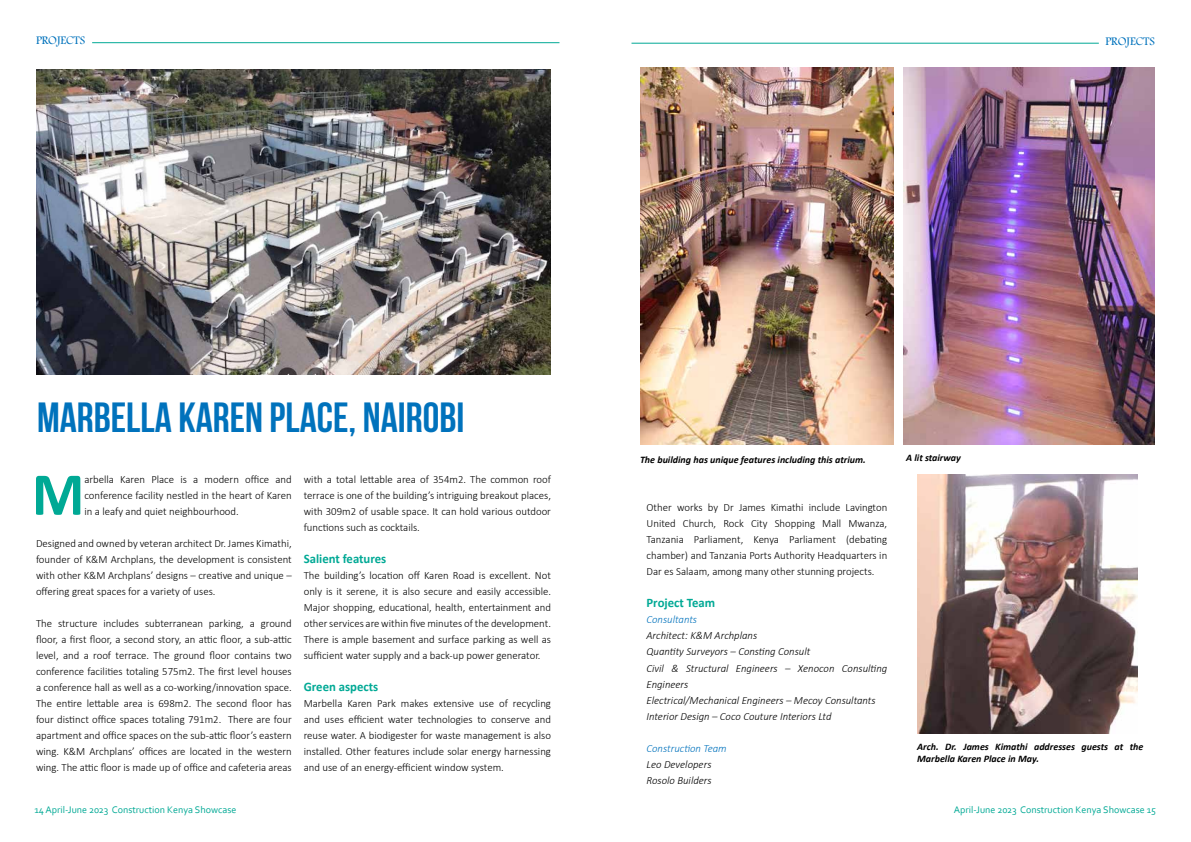
<style>
.page{position:relative;width:1191px;height:842px;background:#fff}
.page>*{position:absolute;margin:0;border:0;box-sizing:border-box;transform-origin:0 0}
.t1{font:700 61.4px "Calibri";color:#00a995}
.t2{font:700 42px "Bebas Neue";color:#0072bc}
.t3{font:700 13px "Calibri";color:#00a995}
.t4{font:12px "Footlight MT Light";color:#0072bc}
.t5{font:300 11px/16px "Calibri";color:#000;text-align:justify}
.t6{font:italic 300 11px/16px "Calibri";color:#000}
.t7{font:italic 300 11px "Calibri";color:#0072bc}
.t8{font:italic 700 10px/12px "Calibri";color:#000}
.t9{font:10px "Corbel";color:#00a995}
</style>
<div class="page">
<hr style="left:92px;top:42px;width:467px;height:1px;background:#00a995">
<hr style="left:631px;top:43px;width:467px;height:1px;background:#00a995">
<img style="left:640px;top:67px;width:253px;height:378px">
<img style="left:903px;top:67px;width:252px;height:378px">
<img style="left:36px;top:69px;width:515px;height:305px">
<img style="left:917px;top:474px;width:220px;height:260px">
<p class="t4" style="left:36px;top:33px;width:51px">PROJECTS</p>
<p class="t4" style="left:1105px;top:34px;width:51px">PROJECTS</p>
<h2 class="t2" style="left:37px;top:395px;width:429px">MARBELLA KAREN PLACE, NAIROBI</h2>
<h1 class="t1" style="left:32px;top:451px;width:54px">M</h1>
<p class="t5" style="left:84px;top:471px;width:209px">arbella Karen Place is a modern office and conference facility nestled in the heart of Karen in a leafy and quiet neighbourhood.</p>
<p class="t5" style="left:36px;top:535px;width:257px">Designed and owned by veteran architect Dr. James Kimathi, founder of K&amp;M Archplans, the development is consistent with other K&amp;M Archplans’ designs – creative and unique – offering great spaces for a variety of uses.</p>
<p class="t5" style="left:36px;top:615px;width:257px">The structure includes subterranean parking, a ground floor, a first floor, a second story, an attic floor, a sub-attic level, and a roof terrace. The ground floor contains two conference facilities totaling 575m2. The first level houses a conference hall as well as a co-working/innovation space.<br>The entire lettable area is 698m2. The second floor has four distinct office spaces totaling 791m2. There are four apartment and office spaces on the sub-attic floor’s eastern wing. K&amp;M Archplans’ offices are located in the western wing. The attic floor is made up of office and cafeteria areas</p>
<p class="t5" style="left:304px;top:471px;width:249px">with a total lettable area of 354m2. The common roof terrace is one of the building’s intriguing breakout places, with 309m2 of usable space. It can hold various outdoor functions such as cocktails.</p>
<p class="t3" style="left:304px;top:549px;width:84px">Salient features</p>
<p class="t5" style="left:304px;top:567px;width:249px">The building’s location off Karen Road is excellent. Not only is it serene, it is also secure and easily accessible.<br>Major shopping, educational, health, entertainment and other services are within five minutes of the development.<br>There is ample basement and surface parking as well as sufficient water supply and a back-up power generator.</p>
<p class="t3" style="left:304px;top:677px;width:76px">Green aspects</p>
<p class="t5" style="left:304px;top:695px;width:249px">Marbella Karen Park makes extensive use of recycling and uses efficient water technologies to conserve and reuse water. A biodigester for waste management is also installed. Other features include solar energy harnessing and use of an energy-efficient window system.</p>
<p class="t9" style="left:34px;top:804px;width:203px">14 April-June 2023 Construction Kenya Showcase</p>
<p class="t8" style="left:640px;top:453px;width:227px">The building has unique features including this atrium.</p>
<p class="t8" style="left:906px;top:452px;width:56px">A lit stairway</p>
<p class="t5" style="left:646px;top:500px;width:242px">Other works by Dr James Kimathi include Lavington United Church, Rock City Shopping Mall Mwanza, Tanzania Parliament, Kenya Parliament (debating chamber) and Tanzania Ports Authority Headquarters in Dar es Salaam, among many other stunning projects.</p>
<p class="t3" style="left:646px;top:594px;width:70px">Project Team</p>
<p class="t7" style="left:646px;top:613px;width:52px">Consultants</p>
<p class="t6" style="left:646px;top:628px;width:242px">Architect: K&amp;M Archplans<br>Quantity Surveyors – Consting Consult<br>Civil &amp; Structural Engineers – Xenocon Consulting Engineers<br>Electrical/Mechanical Engineers – Mecoy Consultants Interior Design – Coco Couture Interiors Ltd</p>
<p class="t7" style="left:646px;top:741px;width:82px">Construction Team</p>
<p class="t6" style="left:646px;top:756px;width:67px">Leo Developers<br>Rosolo Builders</p>
<p class="t8" style="left:917px;top:741px;width:228px">Arch. Dr. James Kimathi addresses guests at the<br>Marbella Karen Place in May.</p>
<p class="t9" style="left:954px;top:804px;width:204px">April-June 2023 Construction Kenya Showcase 15</p>
</div>
